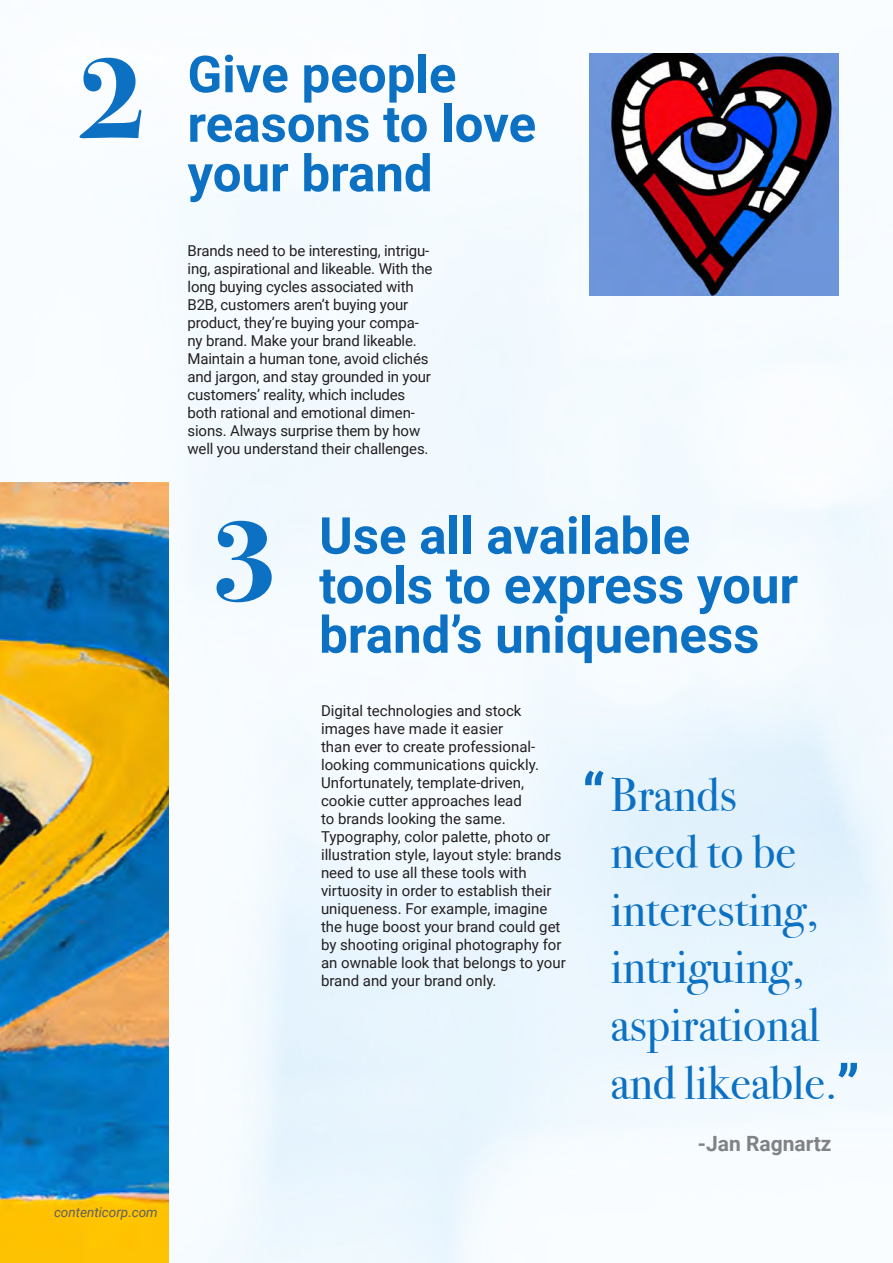
<style>
.page{position:relative;width:893px;height:1263px;background:#fff}
.page>*{position:absolute;margin:0;border:0;box-sizing:border-box;transform-origin:0 0}
.t1{font:700 120px "Bodoni Svty Two ITCTT";color:#0c71c3}
.t2{font:700 57px "Roboto";color:#0c71c3}
.t3{font:700 51px/49.5px "Roboto";color:#0c71c3}
.t4{font:48px/57.6px "Bodoni Svty Two ITCTT";color:#0c71c3}
.t5{font:700 21px "Roboto";color:#808285}
.t6{font:15px/18px "Roboto";color:#231f20}
.t7{font:italic 13.5px "Roboto";color:#5f5f62}
</style>
<div class="page">
<img style="left:0;top:187px;width:893px;height:1076px">
<img style="left:589px;top:53px;width:250px;height:243px">
<img style="left:0;top:483px;width:169px;height:780px">
<p class="t1" style="left:78px;top:-2px;width:69px">2</p>
<p class="t7" style="left:54px;top:1203px;width:105px">contenticorp.com</p>
<p class="t3" style="left:188px;top:47px;width:350px">Give people reasons to love your brand</p>
<p class="t6" style="left:188px;top:241px;width:247px">Brands need to be interesting, intrigu&shy;ing, aspirational and likeable. With the long buying cycles associated with B2B, customers aren’t buying your product, they’re buying your compa&shy;ny brand. Make your brand likeable.<br>Maintain a human tone, avoid clichés and jargon, and stay grounded in your customers’ reality, which includes both rational and emotional dimen&shy;sions. Always surprise them by how well you understand their challenges.</p>
<p class="t1" style="left:211px;top:461px;width:69px">3</p>
<p class="t3" style="left:319px;top:509px;width:480px">Use all available tools to express your brand’s uniqueness</p>
<p class="t6" style="left:321px;top:701px;width:246px">Digital technologies and stock images have made it easier<br>than ever to create professional&shy;looking communications quickly.<br>Unfortunately, template-driven, cookie cutter approaches lead<br>to brands looking the same.<br>Typography, color palette, photo or illustration style, layout style: brands need to use all these tools with virtuosity in order to establish their uniqueness. For example, imagine the huge boost your brand could get by shooting original photography for an ownable look that belongs to your brand and your brand only.</p>
<p class="t2" style="left:582px;top:754px;width:25px">“</p>
<p class="t4" style="left:610px;top:760px;width:229px">Brands<br>need to be interesting, intriguing, aspirational and likeable.</p>
<p class="t2" style="left:836px;top:1045px;width:25px">”</p>
<p class="t5" style="left:698px;top:1129px;width:135px">-Jan Ragnartz</p>
</div>
